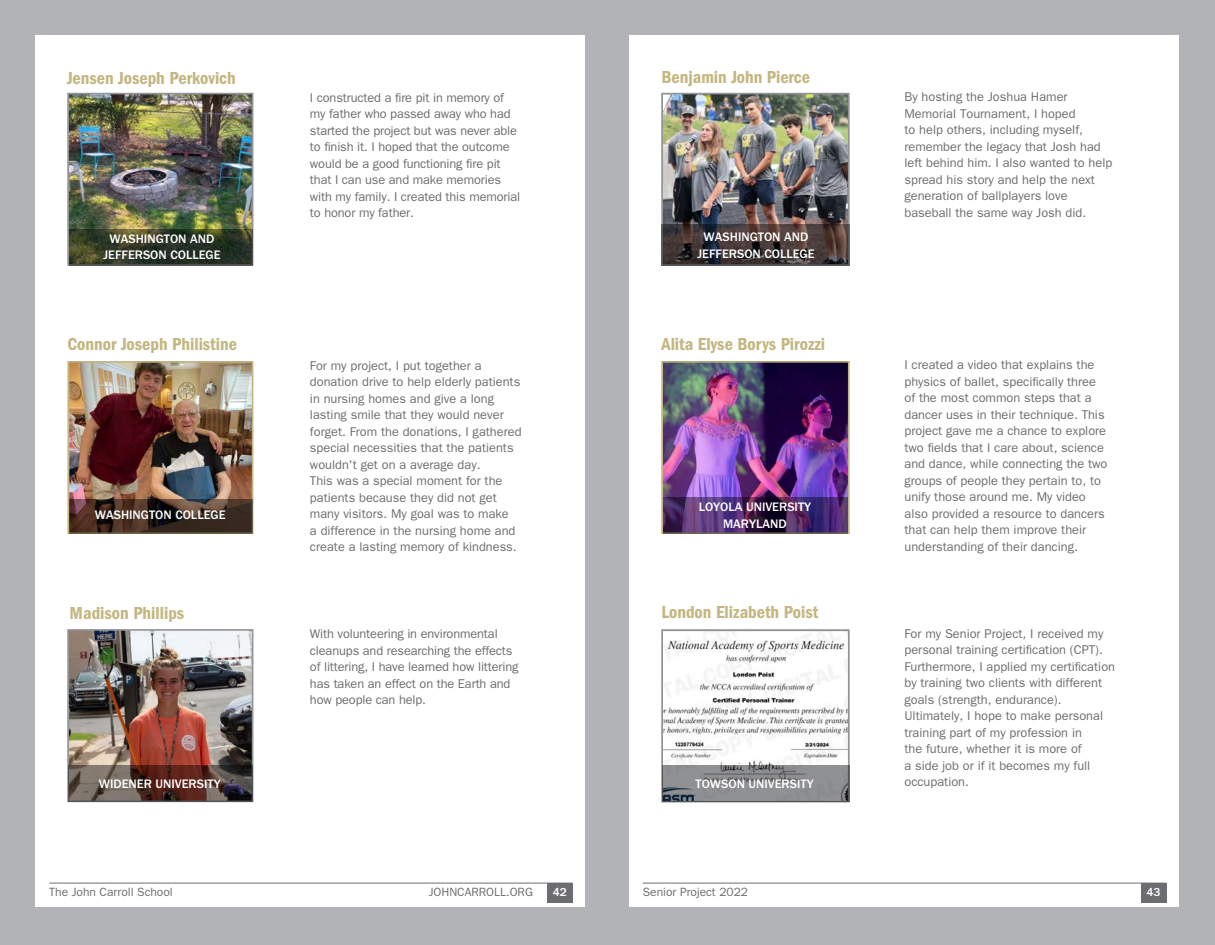
<style>
.page{position:relative;width:1215px;height:945px;background:#fff}
.page>*{position:absolute;margin:0;border:0;box-sizing:border-box;transform-origin:0 0}
.t1{font:18px "ITC Franklin Gothic Std Dm Cd";color:#c3b680}
.Body_Copy{font:12.75px/16.5px "ITC Franklin Gothic Std";color:#6c6d70}
.College-italics{font:500 12.75px/16.5px "ITC Franklin Gothic Std";color:#fff;text-align:center}
.t2{font:12px "ITC Franklin Gothic Std";color:#6c6d70}
.t3{font:500 12px "ITC Franklin Gothic Std";color:#fff}
</style>
<div class="page">
<div style="left:0;top:0;width:608px;height:945px;background:#b2b3b7"></div>
<div style="left:608px;top:0;width:607px;height:945px;background:#b2b3b7"></div>
<div style="left:35px;top:35px;width:550px;height:871px;background:#fff"></div>
<div style="left:630px;top:35px;width:549px;height:871px;background:#fff"></div>
<hr style="left:49px;top:883px;width:524px;height:1px;background:#6c6d70">
<div style="left:547px;top:883px;width:26px;height:19px;background:#6c6d70"></div>
<hr style="left:643px;top:883px;width:523px;height:1px;background:#6c6d70">
<div style="left:1141px;top:883px;width:25px;height:19px;background:#6c6d70"></div>
<img style="left:665px;top:364px;width:181px;height:133px">
<div style="left:662px;top:361px;width:187px;height:173px;border:2px solid #c3b680"></div>
<img style="left:71px;top:364px;width:179px;height:136px">
<div style="left:68px;top:361px;width:185px;height:173px;border:2px solid #c3b680"></div>
<img style="left:665px;top:96px;width:181px;height:128px">
<div style="left:662px;top:93px;width:187px;height:173px;border:2px solid #939598"></div>
<img style="left:665px;top:633px;width:181px;height:132px">
<div style="left:662px;top:630px;width:187px;height:172px;border:2px solid #939598"></div>
<img style="left:71px;top:96px;width:179px;height:133px">
<div style="left:68px;top:93px;width:185px;height:173px;border:2px solid #939598"></div>
<img style="left:71px;top:632px;width:179px;height:133px">
<div style="left:68px;top:629px;width:185px;height:173px;border:2px solid #939598"></div>
<svg style="left:69px;top:229px;width:184px;height:37px;background:#343c29"></svg>
<svg style="left:68px;top:765px;width:185px;height:37px;background:#5a433d"></svg>
<svg style="left:69px;top:500px;width:184px;height:34px;background:#422f25"></svg>
<svg style="left:661px;top:224px;width:188px;height:42px;background:#433838"></svg>
<svg style="left:662px;top:765px;width:187px;height:37px;background:#828487"></svg>
<svg style="left:663px;top:497px;width:185px;height:37px;background:#482a61"></svg>
<p class="t1" style="left:67px;top:67px;width:170px">Jensen Joseph Perkovich</p>
<p class="t1" style="left:661px;top:67px;width:150px">Benjamin John Pierce</p>
<p class="Body_Copy" style="left:310px;top:89px;width:212px">I constructed a fire pit in memory of my father who passed away who had started the project but was never able to finish it. I hoped that the outcome would be a good functioning fire pit that I can use and make memories with my family. I created this memorial to honor my father.</p>
<p class="Body_Copy" style="left:904px;top:89px;width:209px">By hosting the Joshua Hamer<br>Memorial Tournament, I hoped<br>to help others, including myself, remember the legacy that Josh had left behind him. I also wanted to help spread his story and help the next generation of ballplayers love baseball the same way Josh did.</p>
<p class="College-italics" style="left:103px;top:230px;width:119px">WASHINGTON AND<br>JEFFERSON COLLEGE</p>
<p class="College-italics" style="left:704px;top:229px;width:106px">WASHINGTON AND</p>
<p class="College-italics" style="left:697px;top:245px;width:119px">JEFFERSON COLLEGE</p>
<p class="t1" style="left:67px;top:334px;width:171px">Connor Joseph Philistine</p>
<p class="t1" style="left:661px;top:334px;width:165px">Alita Elyse Borys Pirozzi</p>
<p class="College-italics" style="left:95px;top:506px;width:132px">WASHINGTON COLLEGE</p>
<p class="Body_Copy" style="left:310px;top:357px;width:213px">For my project, I put together a donation drive to help elderly patients in nursing homes and give a long lasting smile that they would never forget. From the donations, I gathered special necessities that the patients wouldn't get on a average day.<br>This was a special moment for the patients because they did not get many visitors. My goal was to make<br>a difference in the nursing home and create a lasting memory of kindness.</p>
<p class="College-italics" style="left:699px;top:499px;width:114px">LOYOLA UNIVERSITY</p>
<p class="College-italics" style="left:723px;top:515px;width:65px">MARYLAND</p>
<p class="Body_Copy" style="left:904px;top:357px;width:204px">I created a video that explains the physics of ballet, specifically three of the most common steps that a dancer uses in their technique. This project gave me a chance to explore two fields that I care about, science and dance, while connecting the two groups of people they pertain to, to unify those around me. My video also provided a resource to dancers that can help them improve their understanding of their dancing.</p>
<p class="t1" style="left:70px;top:603px;width:116px">Madison Phillips</p>
<p class="t1" style="left:661px;top:602px;width:158px">London Elizabeth Poist</p>
<p class="College-italics" style="left:99px;top:776px;width:123px">WIDENER UNIVERSITY</p>
<p class="Body_Copy" style="left:310px;top:626px;width:210px">With volunteering in environmental cleanups and researching the effects of littering, I have learned how littering has taken an effect on the Earth and how people can help.</p>
<p class="College-italics" style="left:696px;top:776px;width:120px">TOWSON UNIVERSITY</p>
<p class="Body_Copy" style="left:904px;top:625px;width:212px">For my Senior Project, I received my personal training certification (CPT).<br>Furthermore, I applied my certification by training two clients with different goals (strength, endurance).<br>Ultimately, I hope to make personal training part of my profession in<br>the future, whether it is more of<br>a side job or if it becomes my full occupation.</p>
<p class="t2" style="left:49px;top:885px;width:125px">The John Carroll School</p>
<p class="t2" style="left:429px;top:885px;width:106px">JOHNCARROLL.ORG</p>
<p class="t3" style="left:553px;top:886px;width:16px">42</p>
<p class="t2" style="left:643px;top:885px;width:107px">Senior Project 2022</p>
<p class="t3" style="left:1147px;top:886px;width:16px">43</p>
</div>
